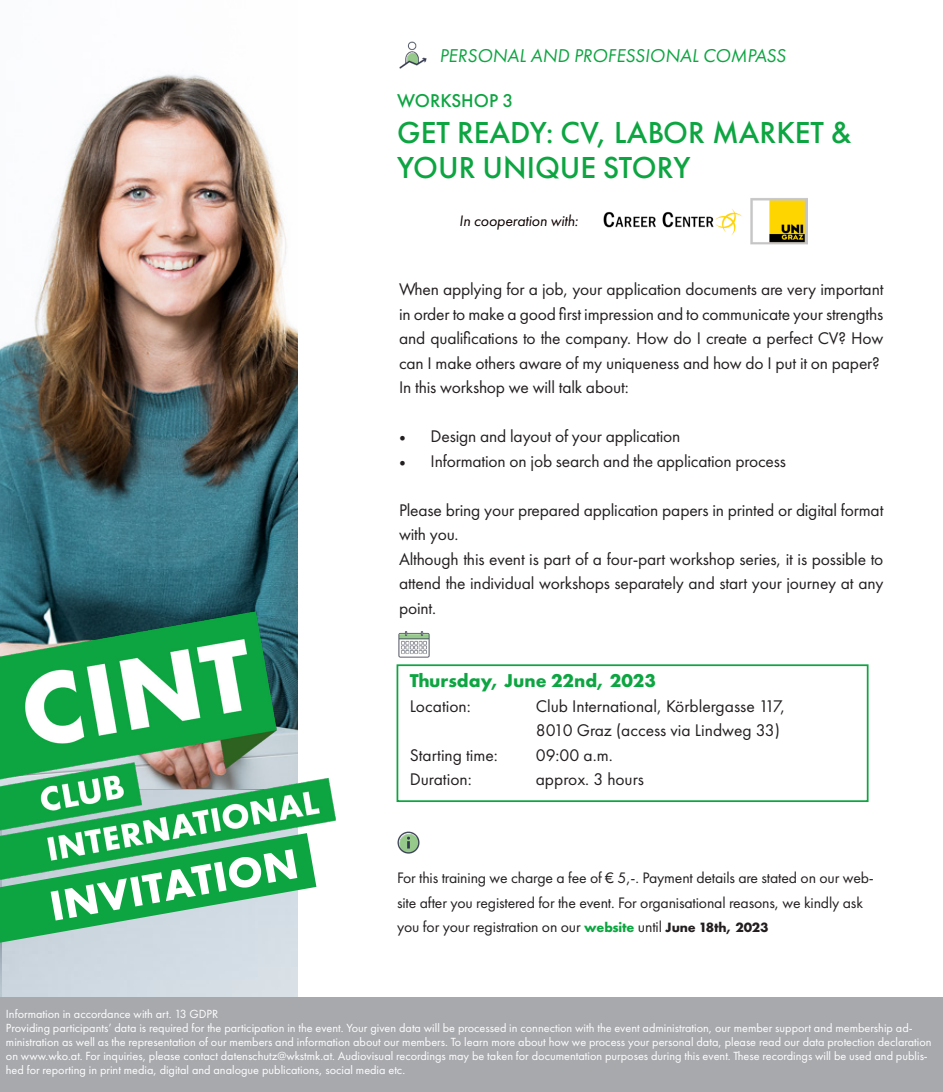
<style>
.page{position:relative;width:943px;height:1092px;background:#fff}
.page>*{position:absolute;margin:0;border:0;box-sizing:border-box;transform-origin:0 0}
.t1{font:700 43.75px "Futura PT";color:#fff}
.t2{font:500 31.5px/35px "Futura PT";color:#0da541}
.t3{font:italic 19.25px "Futura PT";color:#0da541}
.t4{font:700 19.25px "Futura PT";color:#0da541}
.t5{font:500 19.25px "Futura PT";color:#0da541}
.t6{font:17.5px/24.5px "Futura PT";letter-spacing:-.01em;color:#231f20;text-align:justify}
.t7{font:15.75px/24.5px "Futura PT";letter-spacing:-.01em;color:#231f20}
.t8{font:italic 15.75px "Futura PT";letter-spacing:-.01em;color:#0d0000}
.t9{font:12.25px/14px "Futura PT";color:#fff}
.s1{font-family:"Minion Pro"}
.s2{font-weight:700;font-size:14px;color:#0da541}
.s3{font-weight:700;font-size:14px}
</style>
<div class="page">
<img style="left:0;top:74px;width:298px;height:537px">
<img style="left:0;top:611px;width:336px;height:222px">
<svg style="left:0;top:833px;width:316px;height:109px;background:#53b97a"></svg>
<img style="left:398px;top:631px;width:32px;height:27px">
<img style="left:397px;top:831px;width:23px;height:23px">
<div style="left:0;top:997px;width:943px;height:94px;background:#a8a9ad"></div>
<img style="left:399px;top:41px;width:28px;height:28px">
<div style="left:396px;top:664px;width:472px;height:138px;border:2px solid #0da541"></div>
<img style="left:603px;top:198px;width:204px;height:47px">
<p class="t3" style="left:439px;top:44px;width:348px">PERSONAL AND PROFESSIONAL COMPASS</p>
<p class="t5" style="left:397px;top:89px;width:118px">WORKSHOP 3</p>
<p class="t2" style="left:397px;top:114px;width:455px">GET READY: CV, LABOR MARKET &amp;<br>YOUR UNIQUE STORY</p>
<p class="t8" style="left:459px;top:211px;width:120px">In cooperation with:</p>
<p class="t6" style="left:399px;top:277px;width:486px">When applying for a job, your application documents are very important in order to make a good first impression and to communicate your strengths and qualifications to the company. How do I create a perfect CV? How can I make others aware of my uniqueness and how do I put it on paper?</p>
<p class="t6" style="left:399px;top:375px;width:231px">In this workshop we will talk about:</p>
<p class="t6" style="left:399px;top:424px;width:283px"><span class="s1">•</span> Design and layout of your application</p>
<p class="t6" style="left:399px;top:448px;width:388px"><span class="s1">•</span> Information on job search and the application process</p>
<p class="t6" style="left:399px;top:497px;width:486px">Please bring your prepared application papers in printed or digital format with you.</p>
<p class="t6" style="left:399px;top:546px;width:486px">Although this event is part of a four-part workshop series, it is possible to attend the individual workshops separately and start your journey at any point.</p>
<p class="t1" style="left:45px;top:878px;width:253px;rotate:-10deg">INVITATION</p>
<p class="t4" style="left:410px;top:668px;width:248px">Thursday, June 22nd, 2023</p>
<p class="t6" style="left:410px;top:693px;width:63px">Location:</p>
<p class="t6" style="left:536px;top:693px;width:251px">Club International, Körblergasse 117,</p>
<p class="t6" style="left:536px;top:718px;width:246px">8010 Graz (access via Lindweg 33)</p>
<p class="t6" style="left:410px;top:742px;width:90px">Starting time:</p>
<p class="t6" style="left:536px;top:742px;width:78px">09:00 a.m.</p>
<p class="t6" style="left:410px;top:767px;width:64px">Duration:</p>
<p class="t6" style="left:536px;top:767px;width:110px">approx. 3 hours</p>
<p class="t7" style="left:397px;top:865px;width:478px">For this training we charge a fee of € 5,-. Payment details are stated on our web&shy;site after you registered for the event. For organisational reasons, we kindly ask you for your registration on our <span class="s2">website</span> until <span class="s3">June 18th, 2023</span></p>
<p class="t9" style="left:6px;top:1006px;width:214px">Information in accordance with art. 13 GDPR</p>
<p class="t9" style="left:6px;top:1020px;width:927px">Providing participants’ data is required for the participation in the event. Your given data will be processed in connection with the event administration, our member support and membership ad&shy;ministration as well as the representation of our members and information about our members. To learn more about how we process your personal data, please read our data protection declaration on www.wko.at. For inquiries, please contact datenschutz@wkstmk.at. Audiovisual recordings may be taken for documentation purposes during this event. These recordings will be used and publis&shy;hed for reporting in print media, digital and analogue publications, social media etc.</p>
</div>
